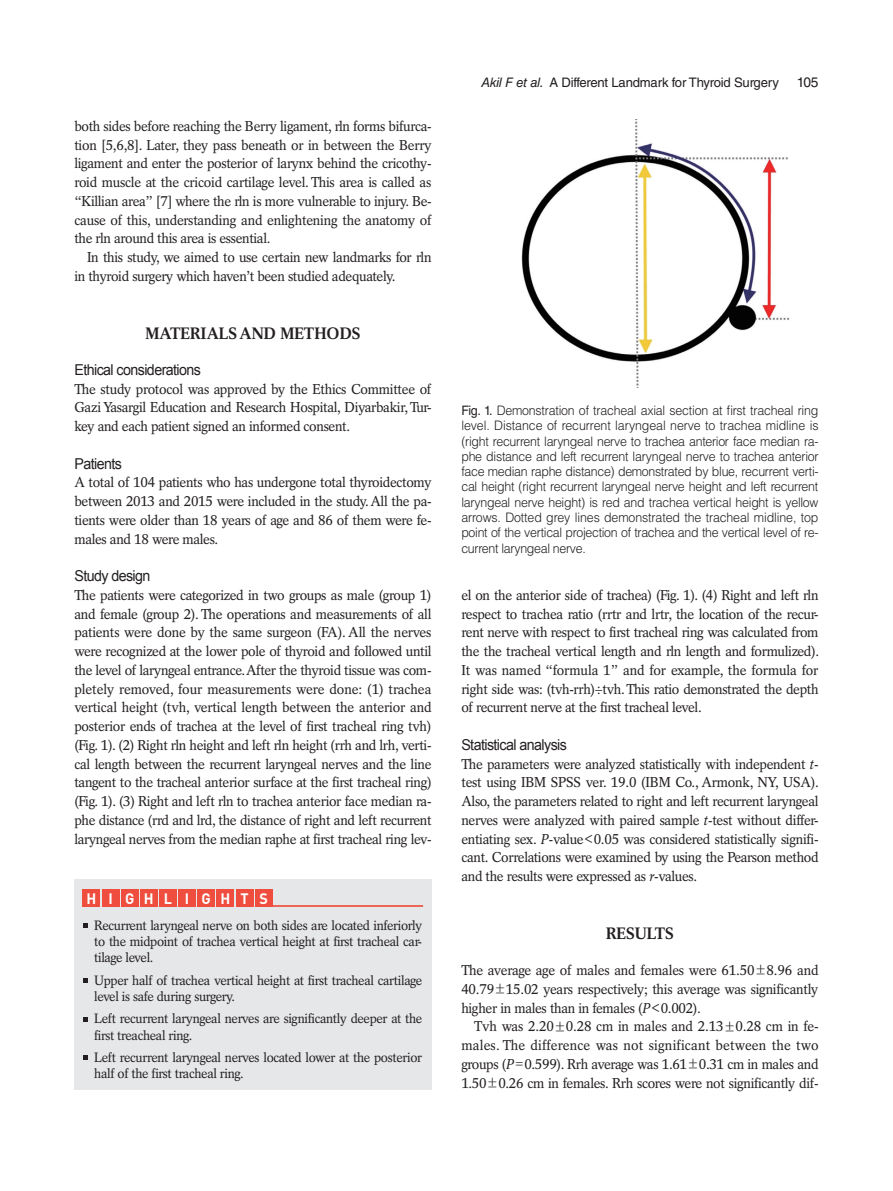
<style>
.page{position:relative;width:893px;height:1191px;background:#fff}
.page>*{position:absolute;margin:0;border:0;box-sizing:border-box;transform-origin:0 0}
.본문_대제목{font:700 16.5px "Rotation LT Std";color:#231f20;scale:.95 1}
.본문_중제목{font:15px "Arial";letter-spacing:-.04em;color:#231f20;scale:.95 1}
.t1{font:700 15px "DIN Pro";color:#fff;scale:.96 1}
.본문_0{font:14.25px/18.8px "Rotation LT Std";letter-spacing:-.025em;color:#231f20;text-align:justify;scale:.95 1}
.본문{font:14.25px/18.8px "Rotation LT Std";letter-spacing:-.025em;color:#231f20;text-align:justify;scale:.95 1}
.t2{font:13.8px "Helvetica LT Std";color:#231f20}
.하이라이트{font:13.5px/16.2px "Rotation LT Std";letter-spacing:-.025em;color:#231f20;scale:.95 1}
.표_그림_설명{font:300 13.05px/15.3px "Helvetica LT Std";letter-spacing:-.025em;color:#231f20;text-align:justify;scale:.95 1}
.t3{font:13.05px "Helvetica LT Std";letter-spacing:-.015em;color:#231f20}
.s1{font-style:italic}
.s2{font-weight:400}
.s3{font-family:"Dotum"}
</style>
<div class="page">
<img style="left:521px;top:119px;width:269px;height:267px">
<div style="left:74px;top:909px;width:358px;height:181px;background:#e6e7e9"></div>
<svg style="left:84px;top:923px;width:4px;height:4px"></svg>
<svg style="left:84px;top:978px;width:4px;height:4px"></svg>
<svg style="left:84px;top:1017px;width:4px;height:4px"></svg>
<svg style="left:84px;top:1055px;width:4px;height:5px"></svg>
<div style="left:74px;top:879px;width:358px;height:30px;background:#e6e7e9"></div>
<div style="left:83px;top:889px;width:17px;height:17px;background:#ef4d3d"></div>
<div style="left:159px;top:889px;width:17px;height:17px;background:#ef4d3d"></div>
<div style="left:102px;top:889px;width:17px;height:17px;background:#ef4d3d"></div>
<div style="left:179px;top:889px;width:17px;height:17px;background:#ef4d3d"></div>
<div style="left:121px;top:889px;width:17px;height:17px;background:#ef4d3d"></div>
<div style="left:198px;top:889px;width:17px;height:17px;background:#ef4d3d"></div>
<div style="left:140px;top:889px;width:17px;height:17px;background:#ef4d3d"></div>
<div style="left:217px;top:889px;width:17px;height:17px;background:#ef4d3d"></div>
<div style="left:236px;top:889px;width:17px;height:17px;background:#ef4d3d"></div>
<div style="left:255px;top:889px;width:17px;height:17px;background:#ef4d3d"></div>
<hr style="left:272px;top:905px;width:151px;height:1px;background:#ef4d3d">
<p class="본문" style="left:74px;top:117px;width:378px">both sides before reaching the Berry ligament, rln forms bifurca&shy;tion [5,6,8]. Later, they pass beneath or in between the Berry ligament and enter the posterior of larynx behind the cricothy&shy;roid muscle at the cricoid cartilage level. This area is called as “Killian area” [7] where the rln is more vulnerable to injury. Be&shy;cause of this, understanding and enlightening the anatomy of the rln around this area is essential.</p>
<p class="본문" style="left:74px;top:248px;width:377px;text-indent:13px">In this study, we aimed to use certain new landmarks for rln in thyroid surgery which haven’t been studied adequately.</p>
<p class="t3" style="left:481px;top:75px;width:299px"><span class="s1">Akil F et al.</span> A Different Landmark for Thyroid Surgery</p>
<p class="t2" style="left:797px;top:74px;width:23px">105</p>
<p class="본문_대제목" style="left:145px;top:324px;width:228px">MATERIALS AND METHODS</p>
<p class="본문_중제목" style="left:74px;top:360px;width:135px">Ethical considerations</p>
<p class="본문_0" style="left:74px;top:379px;width:377px">The study protocol was approved by the Ethics Committee of Gazi Yasargil Education and Research Hospital, Diyarbakir, Tur&shy;key and each patient signed an informed consent.</p>
<p class="본문_중제목" style="left:74px;top:453px;width:51px">Patients</p>
<p class="본문_0" style="left:74px;top:473px;width:377px">A total of 104 patients who has undergone total thyroidectomy between 2013 and 2015 were included in the study. All the pa&shy;tients were older than 18 years of age and 86 of them were fe&shy;males and 18 were males.</p>
<p class="본문_중제목" style="left:74px;top:566px;width:82px">Study design</p>
<p class="본문_0" style="left:74px;top:585px;width:378px">The patients were categorized in two groups as male (group 1) and female (group 2). The operations and measurements of all patients were done by the same surgeon (FA). All the nerves were recognized at the lower pole of thyroid and followed until the level of laryngeal entrance. After the thyroid tissue was com&shy;pletely removed, four measurements were done: (1) trachea vertical height (tvh, vertical length between the anterior and posterior ends of trachea at the level of first tracheal ring tvh) (Fig. 1). (2) Right rln height and left rln height (rrh and lrh, verti&shy;cal length between the recurrent laryngeal nerves and the line tangent to the tracheal anterior surface at the first tracheal ring) (Fig. 1). (3) Right and left rln to trachea anterior face median ra&shy;phe distance (rrd and lrd, the distance of right and left recurrent laryngeal nerves from the median raphe at first tracheal ring lev-</p>
<p class="본문_0" style="left:461px;top:585px;width:378px">el on the anterior side of trachea) (Fig. 1). (4) Right and left rln respect to trachea ratio (rrtr and lrtr, the location of the recur&shy;rent nerve with respect to first tracheal ring was calculated from the the tracheal vertical length and rln length and formulized).<br>It was named “formula 1” and for example, the formula for right side was: (tvh-rrh)÷tvh. This ratio demonstrated the depth of recurrent nerve at the first tracheal level.</p>
<p class="표_그림_설명" style="left:461px;top:402px;width:378px"><span class="s2">Fig. 1.</span> Demonstration of tracheal axial section at first tracheal ring level. Distance of recurrent laryngeal nerve to trachea midline is (right recurrent laryngeal nerve to trachea anterior face median ra&shy;phe distance and left recurrent laryngeal nerve to trachea anterior face median raphe distance) demonstrated by blue, recurrent verti&shy;cal height (right recurrent laryngeal nerve height and left recurrent laryngeal nerve height) is red and trachea vertical height is yellow arrows. Dotted grey lines demonstrated the tracheal midline, top point of the vertical projection of trachea and the vertical level of re&shy;current laryngeal nerve.</p>
<p class="본문_중제목" style="left:461px;top:735px;width:113px">Statistical analysis</p>
<p class="본문_0" style="left:461px;top:754px;width:378px">The parameters were analyzed statistically with independent <span class="s1">t&shy;</span>test using IBM SPSS ver. 19.0 (IBM Co., Armonk, NY, USA).<br>Also, the parameters related to right and left recurrent laryngeal nerves were analyzed with paired sample <span class="s1">t</span>-test without differ&shy;entiating sex. <span class="s1">P</span>-value<span class="s3">&lt;</span>0.05 was considered statistically signifi&shy;cant. Correlations were examined by using the Pearson method and the results were expressed as <span class="s1">r</span>-values.</p>
<p class="t1" style="left:86px;top:888px;width:12px">H</p>
<p class="t1" style="left:108px;top:888px;width:6px">I</p>
<p class="t1" style="left:125px;top:888px;width:11px">G</p>
<p class="t1" style="left:144px;top:888px;width:12px">H</p>
<p class="t1" style="left:164px;top:888px;width:10px">L</p>
<p class="t1" style="left:185px;top:888px;width:6px">I</p>
<p class="t1" style="left:202px;top:888px;width:11px">G</p>
<p class="t1" style="left:220px;top:888px;width:12px">H</p>
<p class="t1" style="left:240px;top:888px;width:10px">T</p>
<p class="t1" style="left:259px;top:888px;width:10px">S</p>
<p class="하이라이트" style="left:94px;top:916px;width:347px;text-align:justify">Recurrent laryngeal nerve on both sides are located inferiorly to the midpoint of trachea vertical height at first tracheal car&shy;tilage level.</p>
<p class="하이라이트" style="left:94px;top:971px;width:347px">Upper half of trachea vertical height at first tracheal cartilage level is safe during surgery.</p>
<p class="하이라이트" style="left:94px;top:1010px;width:347px">Left recurrent laryngeal nerves are significantly deeper at the first treacheal ring.</p>
<p class="하이라이트" style="left:94px;top:1049px;width:347px">Left recurrent laryngeal nerves located lower at the posterior half of the first tracheal ring.</p>
<p class="본문_대제목" style="left:606px;top:924px;width:73px">RESULTS</p>
<p class="본문_0" style="left:461px;top:960px;width:377px">The average age of males and females were 61.50<span class="s3">±</span>8.96 and 40.79<span class="s3">±</span>15.02 years respectively; this average was significantly higher in males than in females (<span class="s1">P</span><span class="s3">&lt;</span>0.002).</p>
<p class="본문" style="left:461px;top:1017px;width:378px;text-indent:13px">Tvh was 2.20<span class="s3">±</span>0.28 cm in males and 2.13<span class="s3">±</span>0.28 cm in fe&shy;males. The difference was not significant between the two groups (<span class="s1">P</span><span class="s3">=</span>0.599). Rrh average was 1.61<span class="s3">±</span>0.31 cm in males and 1.50<span class="s3">±</span>0.26 cm in females. Rrh scores were not significantly dif-</p>
</div>
